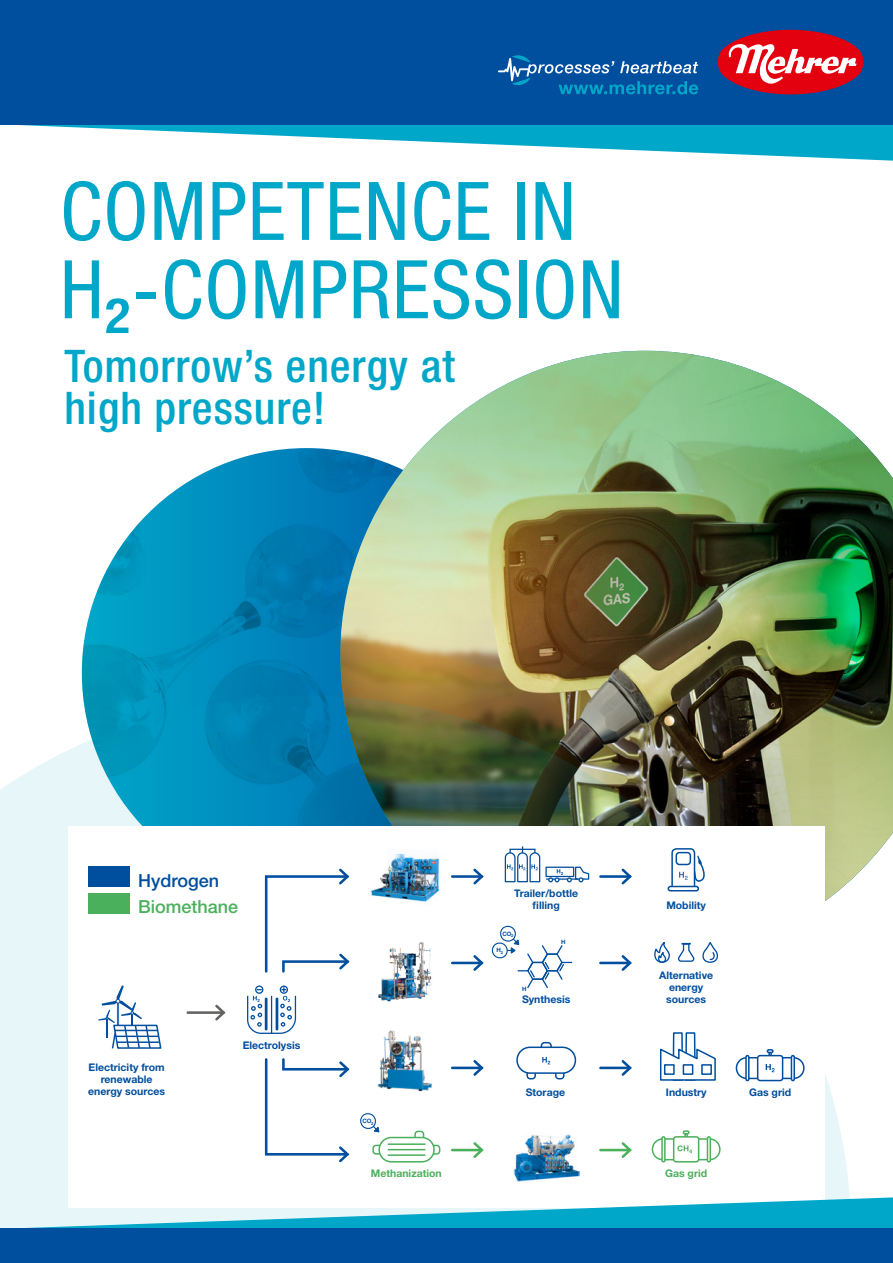
<style>
.page{position:relative;width:893px;height:1263px;background:#fff}
.page>*{position:absolute;margin:0;border:0;box-sizing:border-box;transform-origin:0 0}
.t1{font:condensed 81px/78.3px "Helvetica Neue LT";letter-spacing:.015em;color:#00a7c8}
.t2{font:500 condensed 81px "Helvetica Neue LT";color:#00a7c8}
.t3{font:500 condensed 45px/42px "Helvetica Neue LT";letter-spacing:.02em;color:#00a7c8}
.t4{font:500 18px "Helvetica Neue LT Std";color:#4bb05b}
.t5{font:500 18px "Helvetica Neue LT Std";color:#004e9e}
.t6{font:700 10.5px/12px "Helvetica Neue LT Std";color:#004e9e;text-align:center}
.t7{font:700 10.5px "Helvetica Neue LT Std";color:#4bb05b}
.t8{font:700 6px "Helvetica Neue LT Std";color:#004e9e}
</style>
<div class="page">
<img style="left:82px;top:448px;width:449px;height:449px;border-radius:225px">
<img style="left:340px;top:351px;width:553px;height:529px">
<img style="left:0;top:695px;width:851px;height:502px">
<svg style="left:0;top:124px;width:893px;height:37px"></svg>
<div style="left:0;top:0;width:893px;height:124px;background:#004e9e"></div>
<svg style="left:718px;top:30px;width:145px;height:64px"></svg>
<svg style="left:498px;top:55px;width:200px;height:39px"></svg>
<div style="left:68px;top:826px;width:757px;height:381px;background:#fff"></div>
<div style="left:88px;top:866px;width:42px;height:21px;background:#004e9e"></div>
<div style="left:88px;top:893px;width:42px;height:20px;background:#4bb05b"></div>
<img style="left:401px;top:942px;width:30px;height:13px">
<svg style="left:654px;top:942px;width:16px;height:21px"></svg>
<svg style="left:678px;top:942px;width:40px;height:21px"></svg>
<svg style="left:98px;top:985px;width:64px;height:64px"></svg>
<div style="left:414px;top:1131px;width:10px;height:13px;border:2px solid #4bb05b;border-radius:3px"></div>
<div style="left:372px;top:1145px;width:14px;height:9px;border:2px solid #4bb05b;border-radius:3px"></div>
<div style="left:427px;top:1145px;width:13px;height:9px;border:2px solid #4bb05b;border-radius:3px"></div>
<svg style="left:379px;top:1137px;width:55px;height:25px"></svg>
<div style="left:378px;top:1137px;width:57px;height:25px;border:2px solid #4bb05b;border-radius:12px"></div>
<hr style="left:388px;top:1149px;width:37px;height:1px;background:#4bb05b">
<hr style="left:388px;top:1154px;width:37px;height:2px;background:#4bb05b">
<hr style="left:388px;top:1143px;width:37px;height:2px;background:#4bb05b">
<img style="left:513px;top:1134px;width:66px;height:47px">
<div style="left:652px;top:1138px;width:69px;height:22px;border:2px solid #4bb05b;border-radius:10px"></div>
<div style="left:674px;top:1137px;width:25px;height:25px;background:#fff;border-radius:2px"></div>
<div style="left:673px;top:1136px;width:26px;height:26px;border:2px solid #4bb05b;border-radius:2px"></div>
<div style="left:661px;top:1136px;width:5px;height:26px;border:2px solid #4bb05b"></div>
<div style="left:707px;top:1136px;width:4px;height:26px;border:2px solid #4bb05b"></div>
<svg style="left:677px;top:1130px;width:15px;height:23px"></svg>
<img style="left:377px;top:1030px;width:55px;height:62px">
<div style="left:541px;top:1042px;width:11px;height:15px;border:2px solid #004e9e;border-radius:3px"></div>
<div style="left:555px;top:1066px;width:9px;height:13px;border:2px solid #004e9e;border-radius:3px"></div>
<div style="left:526px;top:1066px;width:10px;height:13px;border:2px solid #004e9e;border-radius:3px"></div>
<div style="left:517px;top:1047px;width:58px;height:26px;background:#fff;border-radius:13px"></div>
<div style="left:516px;top:1046px;width:60px;height:28px;border:2px solid #004e9e;border-radius:13px"></div>
<svg style="left:542px;top:1057px;width:8px;height:7px"></svg>
<svg style="left:660px;top:1032px;width:56px;height:49px"></svg>
<div style="left:664px;top:1064px;width:11px;height:11px;background:#fff;border:2px solid #004e9e"></div>
<div style="left:683px;top:1064px;width:10px;height:11px;background:#fff;border:2px solid #004e9e"></div>
<div style="left:701px;top:1064px;width:11px;height:11px;background:#fff;border:2px solid #004e9e"></div>
<svg style="left:736px;top:1058px;width:68px;height:20px"></svg>
<div style="left:736px;top:1057px;width:69px;height:22px;border:2px solid #004e9e;border-radius:10px"></div>
<div style="left:758px;top:1055px;width:25px;height:25px;background:#fff;border-radius:2px"></div>
<div style="left:757px;top:1055px;width:26px;height:26px;border:2px solid #004e9e;border-radius:2px"></div>
<div style="left:745px;top:1055px;width:5px;height:26px;border:2px solid #004e9e"></div>
<div style="left:791px;top:1055px;width:4px;height:26px;border:2px solid #004e9e"></div>
<svg style="left:766px;top:1049px;width:9px;height:23px"></svg>
<img style="left:370px;top:853px;width:70px;height:49px">
<svg style="left:504px;top:846px;width:37px;height:37px"></svg>
<div style="left:545px;top:866px;width:29px;height:11px;background:#fff;border:1px solid #004e9e"></div>
<hr style="left:546px;top:878px;width:32px;height:2px;background:#004e9e">
<svg style="left:548px;top:866px;width:42px;height:16px"></svg>
<div style="left:667px;top:886px;width:32px;height:5px;border:2px solid #004e9e;border-radius:2px"></div>
<svg style="left:671px;top:848px;width:34px;height:39px"></svg>
<div style="left:280px;top:985px;width:8px;height:9px;border:1px solid #004e9e;border-radius:50%"></div>
<div style="left:255px;top:985px;width:8px;height:9px;border:1px solid #004e9e;border-radius:50%"></div>
<svg style="left:247px;top:987px;width:50px;height:47px"></svg>
<svg style="left:360px;top:1113px;width:20px;height:20px"></svg>
<hr style="left:188px;top:1011px;width:36px;height:3px;background:#636362">
<svg style="left:213px;top:1004px;width:13px;height:17px"></svg>
<hr style="left:452px;top:875px;width:30px;height:3px;background:#004e9e">
<svg style="left:471px;top:868px;width:13px;height:17px"></svg>
<svg style="left:264px;top:868px;width:86px;height:105px"></svg>
<svg style="left:264px;top:1058px;width:86px;height:105px"></svg>
<hr style="left:600px;top:875px;width:30px;height:3px;background:#004e9e">
<svg style="left:619px;top:868px;width:13px;height:17px"></svg>
<hr style="left:452px;top:962px;width:30px;height:2px;background:#004e9e">
<svg style="left:471px;top:925px;width:102px;height:63px"></svg>
<hr style="left:600px;top:962px;width:30px;height:2px;background:#004e9e">
<svg style="left:619px;top:955px;width:13px;height:16px"></svg>
<hr style="left:452px;top:1066px;width:30px;height:3px;background:#004e9e">
<svg style="left:471px;top:1060px;width:13px;height:16px"></svg>
<hr style="left:600px;top:1066px;width:30px;height:3px;background:#004e9e">
<svg style="left:619px;top:1060px;width:13px;height:16px"></svg>
<hr style="left:452px;top:1149px;width:30px;height:2px;background:#4bb05b">
<svg style="left:471px;top:1142px;width:13px;height:16px"></svg>
<hr style="left:600px;top:1149px;width:30px;height:2px;background:#4bb05b">
<svg style="left:619px;top:1142px;width:13px;height:16px"></svg>
<svg style="left:0;top:1197px;width:893px;height:32px"></svg>
<div style="left:0;top:1229px;width:893px;height:34px;background:#004e9e"></div>
<h1 class="t1" style="left:60px;top:172px;width:565px">COMPETENCE IN<br>H -COMPRESSION</h1>
<h1 class="t2" style="left:105px;top:279px;width:27px">²</h1>
<h2 class="t3" style="left:64px;top:345px;width:392px">Tomorrow’s energy at high pressure!</h2>
<h3 class="t5" style="left:138px;top:869px;width:83px">Hydrogen</h3>
<h3 class="t4" style="left:138px;top:896px;width:102px">Biomethane</h3>
<p class="t6" style="left:88px;top:1060px;width:79px">Electricity from renewable energy sources</p>
<p class="t6" style="left:243px;top:1039px;width:59px">Electrolysis</p>
<p class="t8" style="left:363px;top:1117px;width:12px">CO<sub>2</sub></p>
<p class="t6" style="left:514px;top:887px;width:65px">Trailer/bottle filling</p>
<p class="t8" style="left:503px;top:930px;width:12px">CO<sub>2</sub></p>
<p class="t8" style="left:497px;top:947px;width:8px">H<sub>2</sub></p>
<p class="t8" style="left:561px;top:938px;width:6px">H</p>
<p class="t8" style="left:522px;top:985px;width:6px">H</p>
<p class="t6" style="left:522px;top:993px;width:50px">Synthesis</p>
<p class="t6" style="left:666px;top:899px;width:41px">Mobility</p>
<p class="t6" style="left:659px;top:969px;width:56px">Alternative energy sources</p>
<p class="t6" style="left:526px;top:1086px;width:41px">Storage</p>
<p class="t6" style="left:666px;top:1086px;width:42px">Industry</p>
<p class="t6" style="left:749px;top:1086px;width:44px">Gas grid</p>
<p class="t7" style="left:371px;top:1167px;width:72px">Methanization</p>
<p class="t7" style="left:665px;top:1167px;width:44px">Gas grid</p>
</div>
